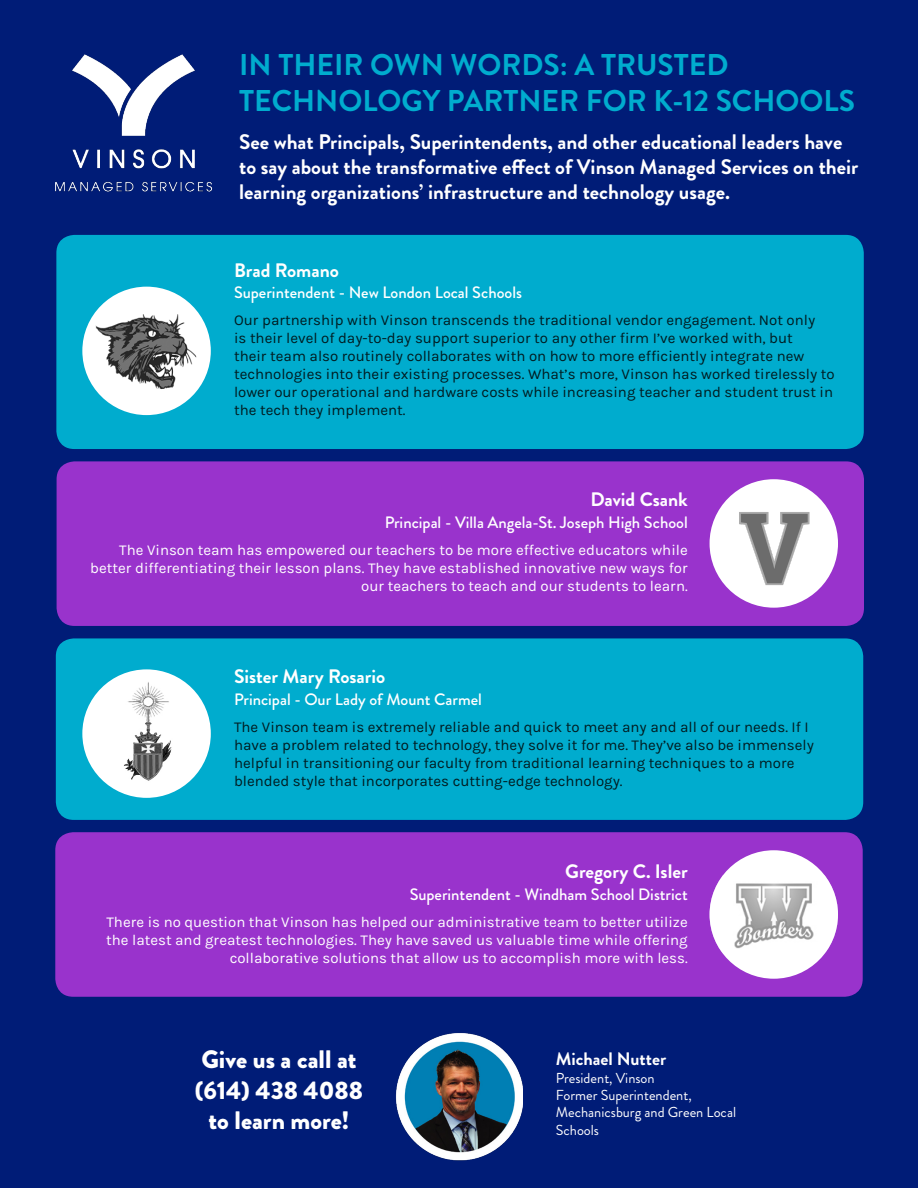
<style>
.page{position:relative;width:918px;height:1188px;background:#001c77}
.page>*{position:absolute;margin:0;border:0;box-sizing:border-box;transform-origin:0 0}
.t1{font:700 30px "Brandon Grotesque";color:#00acce}
.t2{font:900 25.2px "Brandon Grotesque";color:#fff}
.t3{font:700 21px/25.2px "Brandon Grotesque";color:#fff}
.t4{font:700 19.5px "Brandon Grotesque";color:#fff}
.t5{font:700 18px "Brandon Grotesque";color:#fff}
.t6{font:500 16.5px "Brandon Grotesque";color:#fff}
.t7{font:15px/18px "Karla";color:#001c21}
.t8{font:15px/18px "Karla";color:#fff;text-align:right}
.t9{font:14.4px/17.4px "Brandon Grotesque";color:#fff}
</style>
<div class="page">
<div style="left:56px;top:638px;width:807px;height:182px;background:#00acce;border-radius:18px"></div>
<div style="left:57px;top:461px;width:807px;height:165px;background:#93c;border-radius:18px"></div>
<div style="left:55px;top:832px;width:808px;height:165px;background:#93c;border-radius:18px"></div>
<div style="left:56px;top:235px;width:808px;height:214px;background:#00acce;border-radius:18px"></div>
<div style="left:82px;top:287px;width:129px;height:128px;background:#fff;border-radius:50%"></div>
<img style="left:94px;top:313px;width:105px;height:76px">
<div style="left:82px;top:669px;width:129px;height:129px;background:#fff;border-radius:50%"></div>
<img style="left:124px;top:682px;width:48px;height:99px">
<div style="left:710px;top:850px;width:128px;height:129px;background:#fff;border-radius:50%"></div>
<img style="left:710px;top:876px;width:128px;height:75px">
<img style="left:56px;top:54px;width:157px;height:137px">
<div style="left:710px;top:479px;width:128px;height:129px;background:#fff;border-radius:50%"></div>
<img style="left:739px;top:512px;width:71px;height:74px">
<img style="left:396px;top:1033px;width:127px;height:128px">
<p class="t1" style="left:239px;top:44px;width:491px">IN THEIR OWN WORDS: A TRUSTED</p>
<p class="t1" style="left:239px;top:80px;width:617px">TECHNOLOGY PARTNER FOR K-12 SCHOOLS</p>
<p class="t3" style="left:239px;top:129px;width:621px">See what Principals, Superintendents, and other educational leaders have to say about the transformative effect of Vinson Managed Services on their learning organizations’ infrastructure and technology usage.</p>
<p class="t4" style="left:234px;top:256px;width:107px">Brad Romano</p>
<p class="t6" style="left:234px;top:281px;width:289px">Superintendent - New London Local Schools</p>
<p class="t7" style="left:234px;top:311px;width:602px">Our partnership with Vinson transcends the traditional vendor engagement. Not only<br>is their level of day-to-day support superior to any other firm I’ve worked with, but<br>their team also routinely collaborates with on how to more efficiently integrate new technologies into their existing processes. What’s more, Vinson has worked tirelessly to lower our operational and hardware costs while increasing teacher and student trust in the tech they implement.</p>
<p class="t4" style="left:590px;top:486px;width:99px">David Csank</p>
<p class="t6" style="left:385px;top:511px;width:305px">Principal - Villa Angela-St. Joseph High School</p>
<p class="t8" style="left:90px;top:541px;width:599px">The Vinson team has empowered our teachers to be more effective educators while better differentiating their lesson plans. They have established innovative new ways for our teachers to teach and our students to learn.</p>
<p class="t4" style="left:234px;top:663px;width:153px">Sister Mary Rosario</p>
<p class="t6" style="left:234px;top:688px;width:249px">Principal - Our Lady of Mount Carmel</p>
<p class="t7" style="left:234px;top:718px;width:581px">The Vinson team is extremely reliable and quick to meet any and all of our needs. If I have a problem related to technology, they solve it for me. They’ve also be immensely helpful in transitioning our faculty from traditional learning techniques to a more blended style that incorporates cutting-edge technology.</p>
<p class="t4" style="left:565px;top:858px;width:124px">Gregory C. Isler</p>
<p class="t6" style="left:410px;top:883px;width:280px">Superintendent - Windham School District</p>
<p class="t8" style="left:106px;top:913px;width:583px">There is no question that Vinson has helped our administrative team to better utilize the latest and greatest technologies. They have saved us valuable time while offering collaborative solutions that allow us to accomplish more with less.</p>
<p class="t2" style="left:202px;top:1042px;width:157px">Give us a call at</p>
<p class="t2" style="left:195px;top:1072px;width:170px">(614) 438 4088</p>
<p class="t2" style="left:209px;top:1103px;width:142px">to learn more!</p>
<p class="t5" style="left:556px;top:1047px;width:112px">Michael Nutter</p>
<p class="t9" style="left:556px;top:1069px;width:100px">President, Vinson</p>
<p class="t9" style="left:556px;top:1087px;width:137px">Former Superintendent,</p>
<p class="t9" style="left:556px;top:1104px;width:182px">Mechanicsburg and Green Local<br>Schools</p>
</div>
